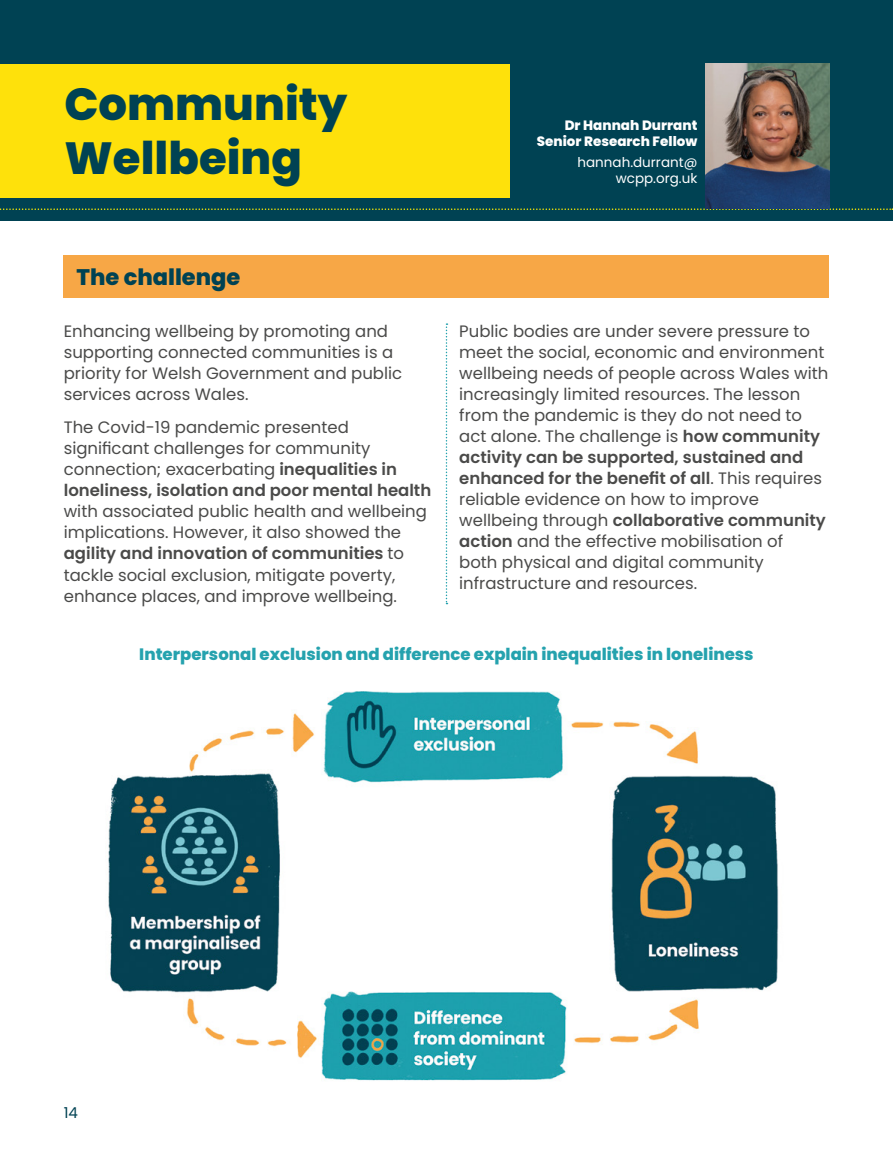
<style>
.page{position:relative;width:893px;height:1149px;background:#fff}
.page>*{position:absolute;margin:0;border:0;box-sizing:border-box;transform-origin:0 0}
.t1{font:800 45px/54px "Poppins";color:#004253}
.t2{font:800 22.5px "Poppins";color:#004253}
.t3{font:16.5px/21px "Poppins";color:#4a4a49}
.t4{font:800 16.5px "Poppins";color:#25a2ae}
.t5{font:15px "Poppins";color:#004253}
.t6{font:800 13.5px/16.2px "Poppins";color:#fff;text-align:right}
.t7{font:13.5px/16.2px "Poppins";color:#fff;text-align:right}
.s1{font-weight:600}
</style>
<div class="page">
<div style="left:0;top:0;width:893px;height:220px;background:#004253"></div>
<div style="left:0;top:64px;width:509px;height:133px;background:#fee10b"></div>
<svg style="left:0;top:208px;width:893px;height:2px"></svg>
<img style="left:108px;top:691px;width:671px;height:390px">
<svg style="left:446px;top:323px;width:1px;height:281px"></svg>
<div style="left:64px;top:255px;width:765px;height:43px;background:#f7a746"></div>
<img style="left:706px;top:64px;width:123px;height:144px">
<h1 class="t1" style="left:65px;top:77px;width:284px">Community<br>Wellbeing</h1>
<p class="t6" style="left:537px;top:117px;width:162px">Dr Hannah Durrant<br>Senior Research Fellow</p>
<p class="t7" style="left:577px;top:154px;width:121px">hannah.durrant@ wcpp.org.uk</p>
<h2 class="t2" style="left:77px;top:264px;width:165px">The challenge</h2>
<p class="t3" style="left:64px;top:320px;width:340px">Enhancing wellbeing by promoting and supporting connected communities is a priority for Welsh Government and public services across Wales.</p>
<p class="t3" style="left:64px;top:417px;width:369px">The Covid-19 pandemic presented significant challenges for community connection; exacerbating <span class="s1">inequalities in loneliness, isolation and poor mental health</span></p>
<p class="t3" style="left:64px;top:501px;width:365px">with associated public health and wellbeing implications. However, it also showed the <span class="s1">agility and innovation of communities</span> to tackle social exclusion, mitigate poverty, enhance places, and improve wellbeing.</p>
<p class="t3" style="left:459px;top:320px;width:371px">Public bodies are under severe pressure to meet the social, economic and environment wellbeing needs of people across Wales with increasingly limited resources. The lesson from the pandemic is they do not need to act alone. The challenge is <span class="s1">how community activity can be supported, sustained and enhanced for the benefit of all</span>. This requires reliable evidence on how to improve wellbeing through <span class="s1">collaborative community action</span> and the effective mobilisation of<br>both physical and digital community infrastructure and resources.</p>
<p class="t4" style="left:139px;top:644px;width:616px">Interpersonal exclusion and difference explain inequalities in loneliness</p>
<p class="t5" style="left:64px;top:1103px;width:16px">14</p>
</div>
